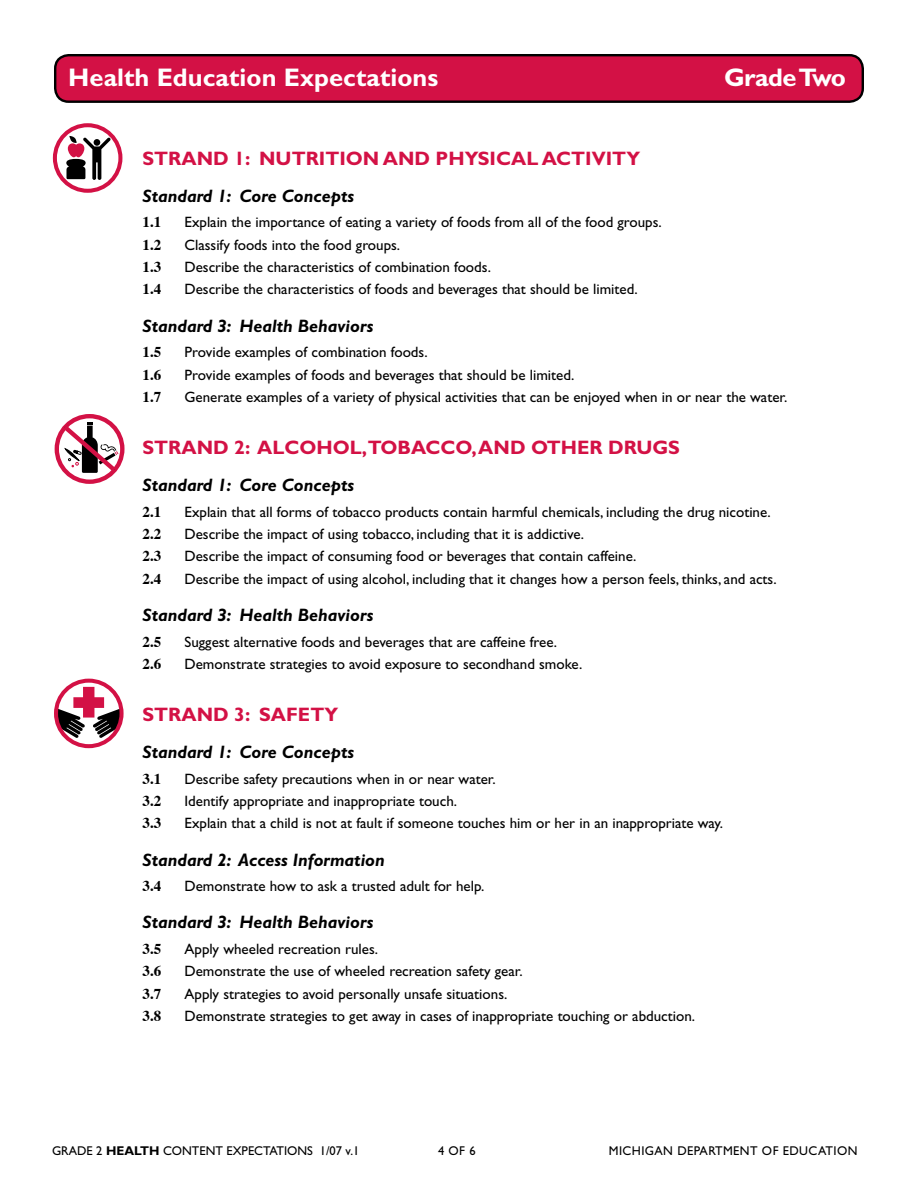
<style>
.page{position:relative;width:918px;height:1188px;background:#fff}
.page>*{position:absolute;margin:0;border:0;box-sizing:border-box;transform-origin:0 0}
.t1{font:700 25.5px "Gill Sans Std";color:#fff}
.t2{font:700 25.5px "Gill Sans Std";letter-spacing:-.02em;color:#fff}
.t3{font:700 19.5px "Gill Sans Std";color:#d31145}
.t4{font:italic 700 18px "Gill Sans";color:#000}
.t5{font:15px "Gill Sans Std";color:#000}
.t6{font:700 15px "Times";color:#000}
.t7{font:12.75px "Gill Sans Std";color:#000}
.t8{font:12.75px "Gill Sans Std";letter-spacing:.035em;color:#000}
.s1{font-weight:700}
</style>
<div class="page">
<div style="left:55px;top:414px;width:69px;height:70px;border:4px solid #d31145;border-radius:50%"></div>
<svg style="left:59px;top:421px;width:61px;height:55px"></svg>
<div style="left:55px;top:55px;width:808px;height:47px;background:#d31145;border-radius:14px"></div>
<div style="left:54px;top:54px;width:810px;height:49px;border:2px solid #000;border-radius:14px"></div>
<div style="left:53px;top:123px;width:69px;height:70px;border:4px solid #d31145;border-radius:50%"></div>
<svg style="left:61px;top:136px;width:50px;height:44px"></svg>
<svg style="left:56px;top:687px;width:66px;height:51px"></svg>
<div style="left:54px;top:679px;width:70px;height:69px;border:4px solid #d31145;border-radius:50%"></div>
<h1 class="t1" style="left:68px;top:62px;width:372px">HEALTH EDUCATION EXPECTATIONS</h1>
<h1 class="t2" style="left:724px;top:62px;width:123px">GRADE TWO</h1>
<h2 class="t3" style="left:142px;top:146px;width:163px">STRAND 1: NUTRITION</h2>
<h2 class="t3" style="left:383px;top:146px;width:17px">AND</h2>
<h2 class="t3" style="left:436px;top:146px;width:56px">PHYSICAL</h2>
<h2 class="t3" style="left:542px;top:146px;width:27px">ACTI</h2>
<h2 class="t3" style="left:592px;top:146px;width:50px">VITY</h2>
<p class="t4" style="left:142px;top:185px;width:213px">Standard 1: Core Concepts</p>
<p class="t6" style="left:142px;top:212px;width:20px">1.1</p>
<p class="t5" style="left:184px;top:214px;width:479px">Explain the importance of eating a variety of foods from all of the food groups.</p>
<p class="t6" style="left:142px;top:235px;width:20px">1.2</p>
<p class="t5" style="left:184px;top:236px;width:217px">Classify foods into the food groups.</p>
<p class="t6" style="left:142px;top:257px;width:20px">1.3</p>
<p class="t5" style="left:184px;top:258px;width:308px">Describe the characteristics of combination foods.</p>
<p class="t6" style="left:142px;top:279px;width:20px">1.4</p>
<p class="t5" style="left:184px;top:281px;width:455px">Describe the characteristics of foods and beverages that should be limited.</p>
<p class="t4" style="left:142px;top:315px;width:232px">Standard 3: Health Behaviors</p>
<p class="t6" style="left:142px;top:342px;width:20px">1.5</p>
<p class="t5" style="left:184px;top:344px;width:245px">Provide examples of combination foods.</p>
<p class="t6" style="left:142px;top:364px;width:20px">1.6</p>
<p class="t5" style="left:184px;top:366px;width:391px">Provide examples of foods and beverages that should be limited.</p>
<p class="t6" style="left:142px;top:387px;width:20px">1.7</p>
<p class="t5" style="left:184px;top:388px;width:604px">Generate examples of a variety of physical activities that can be enjoyed when in or near the water.</p>
<h2 class="t3" style="left:142px;top:436px;width:146px">STRAND 2: ALCOHOL</h2>
<h2 class="t3" style="left:362px;top:436px;width:35px">,TOBACCO</h2>
<h2 class="t3" style="left:472px;top:436px;width:24px">, AND</h2>
<h2 class="t3" style="left:531px;top:436px;width:31px">OTHER</h2>
<h2 class="t3" style="left:608px;top:436px;width:59px">DRUGS</h2>
<p class="t4" style="left:142px;top:475px;width:213px">Standard 1: Core Concepts</p>
<p class="t6" style="left:142px;top:502px;width:20px">2.1</p>
<p class="t5" style="left:184px;top:503px;width:588px">Explain that all forms of tobacco products contain harmful chemicals, including the drug nicotine.</p>
<p class="t6" style="left:142px;top:524px;width:20px">2.2</p>
<p class="t5" style="left:184px;top:525px;width:401px">Describe the impact of using tobacco, including that it is addictive.</p>
<p class="t6" style="left:142px;top:546px;width:20px">2.3</p>
<p class="t5" style="left:184px;top:548px;width:453px">Describe the impact of consuming food or beverages that contain caffeine.</p>
<p class="t6" style="left:142px;top:569px;width:20px">2.4</p>
<p class="t5" style="left:184px;top:570px;width:594px">Describe the impact of using alcohol, including that it changes how a person feels, thinks, and acts.</p>
<p class="t4" style="left:142px;top:605px;width:232px">Standard 3: Health Behaviors</p>
<p class="t6" style="left:142px;top:632px;width:20px">2.5</p>
<p class="t5" style="left:184px;top:633px;width:374px">Suggest alternative foods and beverages that are caffeine free.</p>
<p class="t6" style="left:142px;top:654px;width:20px">2.6</p>
<p class="t5" style="left:184px;top:655px;width:399px">Demonstrate strategies to avoid exposure to secondhand smoke.</p>
<h2 class="t3" style="left:142px;top:703px;width:197px">STRAND 3: SAFETY</h2>
<p class="t4" style="left:142px;top:742px;width:213px">Standard 1: Core Concepts</p>
<p class="t6" style="left:142px;top:769px;width:20px">3.1</p>
<p class="t5" style="left:184px;top:770px;width:313px">Describe safety precautions when in or near water.</p>
<p class="t6" style="left:142px;top:791px;width:20px">3.2</p>
<p class="t5" style="left:184px;top:792px;width:274px">Identify appropriate and inappropriate touch.</p>
<p class="t6" style="left:142px;top:813px;width:20px">3.3</p>
<p class="t5" style="left:184px;top:815px;width:540px">Explain that a child is not at fault if someone touches him or her in an inappropriate way.</p>
<p class="t4" style="left:142px;top:849px;width:244px">Standard 2: Access Information</p>
<p class="t6" style="left:142px;top:876px;width:20px">3.4</p>
<p class="t5" style="left:184px;top:878px;width:301px">Demonstrate how to ask a trusted adult for help.</p>
<p class="t4" style="left:142px;top:912px;width:232px">Standard 3: Health Behaviors</p>
<p class="t6" style="left:142px;top:939px;width:20px">3.5</p>
<p class="t5" style="left:184px;top:940px;width:195px">Apply wheeled recreation rules.</p>
<p class="t6" style="left:142px;top:961px;width:20px">3.6</p>
<p class="t5" style="left:184px;top:963px;width:340px">Demonstrate the use of wheeled recreation safety gear.</p>
<p class="t6" style="left:142px;top:984px;width:20px">3.7</p>
<p class="t5" style="left:184px;top:985px;width:324px">Apply strategies to avoid personally unsafe situations.</p>
<p class="t6" style="left:142px;top:1006px;width:20px">3.8</p>
<p class="t5" style="left:184px;top:1007px;width:512px">Demonstrate strategies to get away in cases of inappropriate touching or abduction.</p>
<p class="t7" style="left:52px;top:1143px;width:309px">GRADE 2 <span class="s1">HEALTH</span> CONTENT EXPECTATIONS 1/07 v.1</p>
<p class="t7" style="left:438px;top:1143px;width:39px">4 OF 6</p>
<p class="t8" style="left:609px;top:1143px;width:250px">MICHIGAN DEPARTMENT OF EDUCATION</p>
</div>
